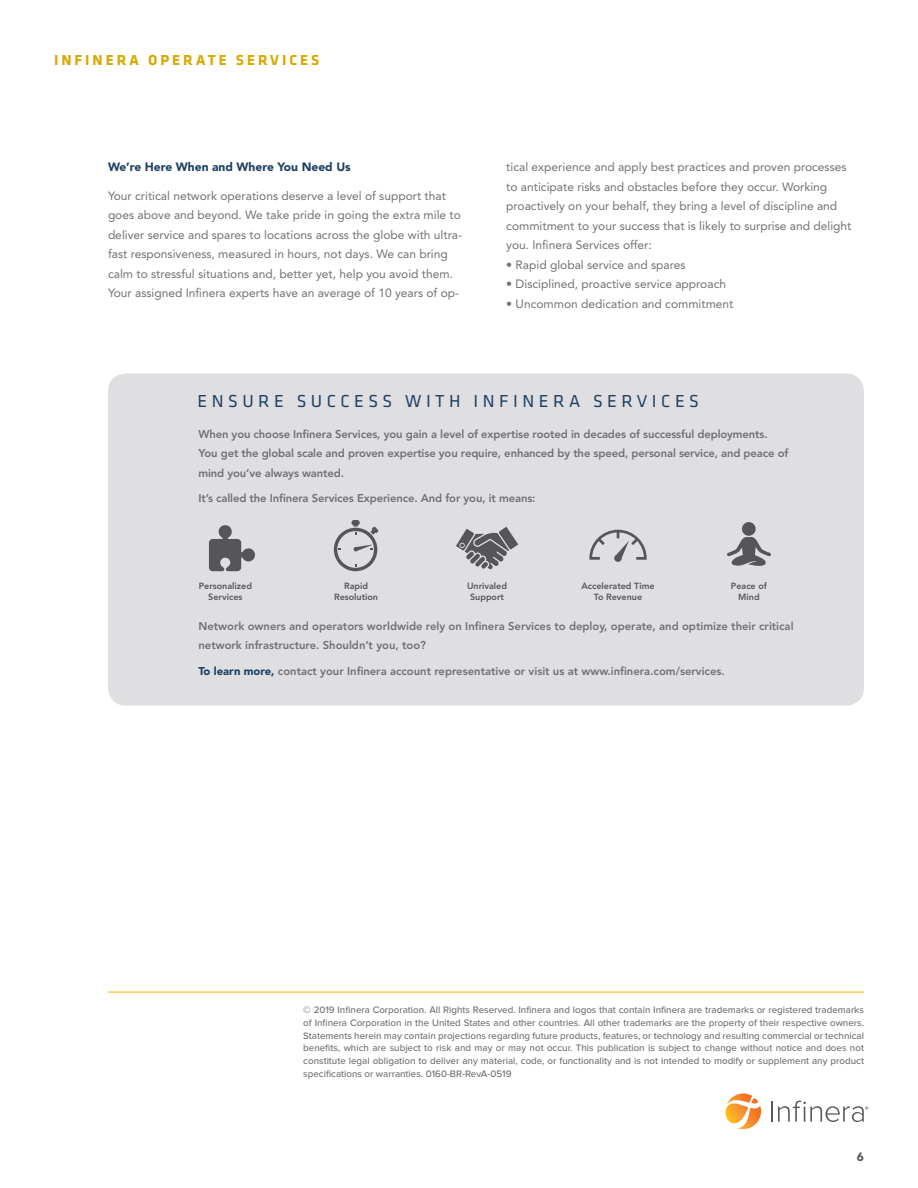
<style>
.page{position:relative;width:918px;height:1188px;background:#fff}
.page>*{position:absolute;margin:0;border:0;box-sizing:border-box;transform-origin:0 0}
.t1{font:18px "Klavika";letter-spacing:.25em;color:#1e4164}
.t2{font:700 15px "Klavika";letter-spacing:.2em;color:#d8a900}
.t3{font:12px/19.5px "Avenir LT Std";color:#717073}
.t4{font:900 12px "Avenir LT Std";color:#1e4164}
.t5{font:900 12px "Avenir LT Std";color:#56565a}
.t6{font:800 11.25px/19.5px "Avenir LT Std";letter-spacing:-.01em;color:#717073}
.t7{font:500 9.75px/12.8px "Proxima Nova";color:#717073;text-align:justify}
.t8{font:800 9px/10.8px "Avenir LT Std";color:#56565a;text-align:center}
.s1{font-weight:900;color:#1e4164}
</style>
<div class="page">
<div style="left:108px;top:374px;width:756px;height:332px;background:#dfdee0;border-radius:18px"></div>
<svg style="left:209px;top:525px;width:46px;height:46px"></svg>
<svg style="left:589px;top:530px;width:58px;height:32px"></svg>
<svg style="left:456px;top:527px;width:62px;height:42px"></svg>
<svg style="left:334px;top:520px;width:44px;height:51px"></svg>
<div style="left:742px;top:522px;width:14px;height:14px;background:#56565a;border-radius:50%"></div>
<svg style="left:727px;top:537px;width:44px;height:29px"></svg>
<hr style="left:108px;top:992px;width:756px;height:1px;background:#fbb400">
<svg style="left:725px;top:1093px;width:36px;height:36px"></svg>
<hr style="left:771px;top:1101px;width:2px;height:21px;background:#58595b">
<svg style="left:778px;top:1101px;width:90px;height:21px"></svg>
<p class="t2" style="left:54px;top:49px;width:267px">INFINERA OPERATE SERVICES</p>
<p class="t4" style="left:108px;top:160px;width:244px">We’re Here When and Where You Need Us</p>
<p class="t3" style="left:108px;top:186px;width:356px">Your critical network operations deserve a level of support that goes above and beyond. We take pride in going the extra mile to deliver service and spares to locations across the globe with ultra&shy;fast responsiveness, measured in hours, not days. We can bring calm to stressful situations and, better yet, help you avoid them.<br>Your assigned Infinera experts have an average of 10 years of op-</p>
<p class="t3" style="left:506px;top:157px;width:347px">tical experience and apply best practices and proven processes to anticipate risks and obstacles before they occur. Working proactively on your behalf, they bring a level of discipline and commitment to your success that is likely to surprise and delight you. Infinera Services offer:</p>
<p class="t3" style="left:506px;top:255px;width:181px">• Rapid global service and spares</p>
<p class="t3" style="left:506px;top:274px;width:221px">• Disciplined, proactive service approach</p>
<p class="t3" style="left:506px;top:294px;width:229px">• Uncommon dedication and commitment</p>
<h1 class="t1" style="left:198px;top:389px;width:503px">ENSURE SUCCESS WITH INFINERA SERVICES</h1>
<p class="t6" style="left:198px;top:424px;width:592px">When you choose Infinera Services, you gain a level of expertise rooted in decades of successful deployments.<br>You get the global scale and proven expertise you require, enhanced by the speed, personal service, and peace of mind you’ve always wanted.</p>
<p class="t6" style="left:198px;top:489px;width:339px">It’s called the Infinera Services Experience. And for you, it means:</p>
<p class="t8" style="left:199px;top:580px;width:55px">Personalized<br>Services</p>
<p class="t8" style="left:334px;top:580px;width:46px">Rapid<br>Resolution</p>
<p class="t8" style="left:467px;top:580px;width:41px">Unrivaled<br>Support</p>
<p class="t8" style="left:581px;top:580px;width:75px">Accelerated Time<br>To Revenue</p>
<p class="t8" style="left:731px;top:580px;width:38px">Peace of<br>Mind</p>
<p class="t6" style="left:198px;top:616px;width:597px">Network owners and operators worldwide rely on Infinera Services to deploy, operate, and optimize their critical network infrastructure. Shouldn’t you, too?</p>
<p class="t6" style="left:198px;top:661px;width:528px"><span class="s1">To learn more,</span> contact your Infinera account representative or visit us at www.infinera.com/services.</p>
<p class="t7" style="left:303px;top:1004px;width:562px">© 2019 Infinera Corporation. All Rights Reserved. Infinera and logos that contain Infinera are trademarks or registered trademarks of Infinera Corporation in the United States and other countries. All other trademarks are the property of their respective owners.<br>Statements herein may contain projections regarding future products, features, or technology and resulting commercial or technical benefits, which are subject to risk and may or may not occur. This publication is subject to change without notice and does not constitute legal obligation to deliver any material, code, or functionality and is not intended to modify or supplement any product specifications or warranties. 0160-BR-RevA-0519</p>
<p class="t5" style="left:857px;top:1150px;width:9px">6</p>
</div>
